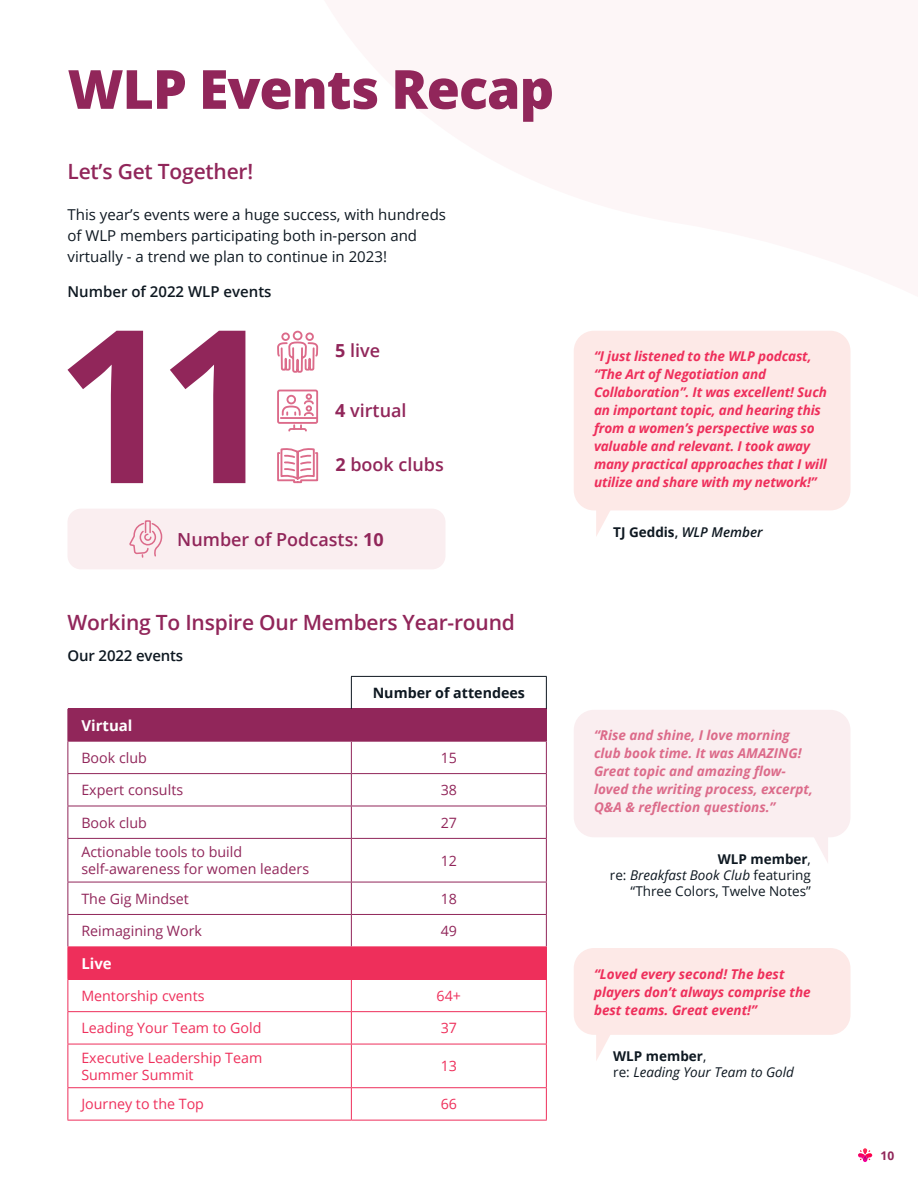
<style>
.page{position:relative;width:918px;height:1188px;background:#fff}
.page>*{position:absolute;margin:0;border:0;box-sizing:border-box;transform-origin:0 0}
.t1{font:800 54px "Open Sans";letter-spacing:-.02em;color:#91265a}
.Subhead{font:600 21px "Open Sans";letter-spacing:-.01em;color:#91265a}
.t2{font:600 18px "Open Sans";color:#91265a}
.Body{font:15px/21px "Open Sans";color:#0e1821}
.Body-2{font:600 15px "Open Sans";color:#0e1821}
.Subhead-2{font:600 15px "Open Sans";letter-spacing:-.01em;color:#0e1821}
.t3{font:700 15px "Open Sans";color:#fff}
.t4{font:14.25px/17.1px "Open Sans";color:#91265a}
.t5{font:14.25px/17.1px "Open Sans";color:#ee2f5b}
.t6{font:700 14.25px "Open Sans";color:#0e1821}
.Body-3{font:italic 700 13.5px/18px "Open Sans";letter-spacing:-.01em;color:#ee2f5b}
.Body-4{font:italic 700 13.5px/18px "Open Sans";color:#dc6b8a}
.Body-5{font:13.5px/16.2px "Open Sans";color:#0e1821;text-align:right}
.Body-6{font:italic 13.5px/16.2px "Open Sans";color:#0e1821}
.Body-7{font:italic 600 13.5px "Open Sans";color:#0e1821}
.t7{font:700 12px "Open Sans";color:#91265a}
.s1{font-weight:700}
.s2{font-weight:700;font-style:normal}
.s3{font-style:normal}
.s4{font-style:italic}
</style>
<div class="page">
<svg style="left:858px;top:1148px;width:14px;height:14px"></svg>
<div style="left:68px;top:709px;width:478px;height:32px;background:#91265a"></div>
<div style="left:68px;top:947px;width:478px;height:32px;background:#ee2f5b"></div>
<hr style="left:546px;top:709px;width:1px;height:32px;background:#91265a">
<hr style="left:68px;top:741px;width:283px;height:1px;background:#91265a">
<hr style="left:68px;top:742px;width:1px;height:31px;background:#91265a">
<hr style="left:351px;top:741px;width:196px;height:1px;background:#91265a">
<hr style="left:351px;top:742px;width:1px;height:31px;background:#91265a">
<hr style="left:546px;top:742px;width:1px;height:31px;background:#91265a">
<hr style="left:68px;top:773px;width:283px;height:1px;background:#91265a">
<hr style="left:68px;top:774px;width:1px;height:32px;background:#91265a">
<hr style="left:351px;top:773px;width:196px;height:1px;background:#91265a">
<hr style="left:351px;top:774px;width:1px;height:32px;background:#91265a">
<hr style="left:546px;top:774px;width:1px;height:32px;background:#91265a">
<hr style="left:68px;top:806px;width:283px;height:1px;background:#91265a">
<hr style="left:68px;top:806px;width:1px;height:32px;background:#91265a">
<hr style="left:351px;top:806px;width:196px;height:1px;background:#91265a">
<hr style="left:351px;top:806px;width:1px;height:32px;background:#91265a">
<hr style="left:546px;top:806px;width:1px;height:32px;background:#91265a">
<hr style="left:68px;top:838px;width:283px;height:1px;background:#91265a">
<hr style="left:68px;top:839px;width:1px;height:43px;background:#91265a">
<hr style="left:351px;top:838px;width:196px;height:1px;background:#91265a">
<hr style="left:351px;top:839px;width:1px;height:43px;background:#91265a">
<hr style="left:546px;top:839px;width:1px;height:43px;background:#91265a">
<hr style="left:68px;top:882px;width:283px;height:1px;background:#91265a">
<hr style="left:68px;top:882px;width:1px;height:32px;background:#91265a">
<hr style="left:351px;top:882px;width:196px;height:1px;background:#91265a">
<hr style="left:351px;top:882px;width:1px;height:32px;background:#91265a">
<hr style="left:546px;top:882px;width:1px;height:32px;background:#91265a">
<hr style="left:68px;top:914px;width:283px;height:1px;background:#91265a">
<hr style="left:68px;top:915px;width:1px;height:31px;background:#91265a">
<hr style="left:351px;top:914px;width:196px;height:1px;background:#91265a">
<hr style="left:351px;top:915px;width:1px;height:31px;background:#91265a">
<hr style="left:546px;top:915px;width:1px;height:31px;background:#91265a">
<hr style="left:351px;top:676px;width:196px;height:1px;background:#0e1720">
<hr style="left:351px;top:677px;width:1px;height:32px;background:#0e1720">
<hr style="left:546px;top:677px;width:1px;height:32px;background:#0e1720">
<hr style="left:68px;top:946px;width:283px;height:1px;background:#ee2f5b">
<hr style="left:351px;top:946px;width:196px;height:1px;background:#ee2f5b">
<hr style="left:546px;top:947px;width:1px;height:32px;background:#ee2f5b">
<hr style="left:68px;top:979px;width:283px;height:1px;background:#ee2f5b">
<hr style="left:68px;top:980px;width:1px;height:31px;background:#ee2f5b">
<hr style="left:351px;top:979px;width:196px;height:1px;background:#ee2f5b">
<hr style="left:351px;top:980px;width:1px;height:31px;background:#ee2f5b">
<hr style="left:546px;top:980px;width:1px;height:31px;background:#ee2f5b">
<hr style="left:68px;top:1011px;width:283px;height:1px;background:#ee2f5b">
<hr style="left:68px;top:1012px;width:1px;height:32px;background:#ee2f5b">
<hr style="left:351px;top:1011px;width:196px;height:1px;background:#ee2f5b">
<hr style="left:351px;top:1012px;width:1px;height:32px;background:#ee2f5b">
<hr style="left:546px;top:1012px;width:1px;height:32px;background:#ee2f5b">
<hr style="left:68px;top:1044px;width:283px;height:1px;background:#ee2f5b">
<hr style="left:68px;top:1044px;width:1px;height:43px;background:#ee2f5b">
<hr style="left:351px;top:1044px;width:196px;height:1px;background:#ee2f5b">
<hr style="left:351px;top:1044px;width:1px;height:43px;background:#ee2f5b">
<hr style="left:546px;top:1044px;width:1px;height:43px;background:#ee2f5b">
<hr style="left:68px;top:1087px;width:283px;height:1px;background:#ee2f5b">
<hr style="left:68px;top:1088px;width:1px;height:32px;background:#ee2f5b">
<hr style="left:351px;top:1087px;width:196px;height:1px;background:#ee2f5b">
<hr style="left:351px;top:1088px;width:1px;height:32px;background:#ee2f5b">
<hr style="left:546px;top:1088px;width:1px;height:32px;background:#ee2f5b">
<hr style="left:68px;top:1120px;width:283px;height:1px;background:#ee2f5b">
<hr style="left:351px;top:1120px;width:196px;height:1px;background:#ee2f5b">
<div style="left:574px;top:710px;width:276px;height:127px;background:#faeef0;border-radius:20px"></div>
<svg style="left:814px;top:837px;width:14px;height:26px"></svg>
<div style="left:574px;top:948px;width:276px;height:87px;background:#fde9e7;border-radius:20px"></div>
<svg style="left:596px;top:1035px;width:14px;height:26px"></svg>
<div style="left:574px;top:331px;width:276px;height:179px;background:#fde9e7;border-radius:20px"></div>
<svg style="left:596px;top:510px;width:17px;height:26px"></svg>
<svg style="left:277px;top:330px;width:42px;height:154px"></svg>
<svg style="left:68px;top:331px;width:177px;height:152px"></svg>
<div style="left:68px;top:509px;width:378px;height:60px;background:#faeef0;border-radius:14px"></div>
<svg style="left:129px;top:520px;width:34px;height:38px"></svg>
<p class="t1" style="left:68px;top:48px;width:488px">WLP Events Recap</p>
<p class="Subhead" style="left:68px;top:157px;width:187px">Let’s Get Together!</p>
<p class="Body" style="left:68px;top:204px;width:380px">This year’s events were a huge success, with hundreds of WLP members participating both in-person and virtually - a trend we plan to continue in 2023!</p>
<p class="Body-2" style="left:68px;top:281px;width:206px">Number of 2022 WLP events</p>
<p class="t2" style="left:335px;top:338px;width:46px"><span class="s1">5</span> live</p>
<p class="t2" style="left:335px;top:399px;width:73px"><span class="s1">4</span> virtual</p>
<p class="t2" style="left:335px;top:452px;width:110px"><span class="s1">2</span> book clubs</p>
<p class="t2" style="left:177px;top:527px;width:208px">Number of Podcasts: <span class="s1">10</span></p>
<p class="Subhead" style="left:68px;top:607px;width:449px">Working To Inspire Our Members Year-round</p>
<p class="Subhead-2" style="left:68px;top:645px;width:117px">Our 2022 events</p>
<p class="t6" style="left:373px;top:683px;width:154px">Number of attendees</p>
<p class="t3" style="left:81px;top:715px;width:53px">Virtual</p>
<p class="t4" style="left:81px;top:749px;width:67px">Book club</p>
<p class="t4" style="left:441px;top:749px;width:18px">15</p>
<p class="t4" style="left:81px;top:781px;width:103px">Expert consults</p>
<p class="t4" style="left:441px;top:781px;width:18px">38</p>
<p class="t4" style="left:81px;top:814px;width:67px">Book club</p>
<p class="t4" style="left:441px;top:814px;width:18px">27</p>
<p class="t4" style="left:81px;top:843px;width:229px">Actionable tools to build self-awareness for women leaders</p>
<p class="t4" style="left:441px;top:852px;width:18px">12</p>
<p class="t4" style="left:81px;top:890px;width:109px">The Gig Mindset</p>
<p class="t4" style="left:441px;top:890px;width:18px">18</p>
<p class="t4" style="left:81px;top:922px;width:122px">Reimagining Work</p>
<p class="t4" style="left:441px;top:922px;width:18px">49</p>
<p class="t3" style="left:81px;top:953px;width:32px">Live</p>
<p class="t5" style="left:81px;top:987px;width:125px">Mentorship cvents</p>
<p class="t5" style="left:437px;top:987px;width:26px">64+</p>
<p class="t5" style="left:81px;top:1019px;width:182px">Leading Your Team to Gold</p>
<p class="t5" style="left:441px;top:1019px;width:18px">37</p>
<p class="t5" style="left:81px;top:1049px;width:182px">Executive Leadership Team<br>Summer Summit</p>
<p class="t5" style="left:441px;top:1057px;width:18px">13</p>
<p class="t5" style="left:81px;top:1095px;width:124px">Journey to the Top</p>
<p class="t5" style="left:441px;top:1095px;width:18px">66</p>
<p class="Body-3" style="left:594px;top:347px;width:234px">“I just listened to the WLP podcast, “The Art of Negotiation and Collaboration”. It was excellent! Such an important topic, and hearing this from a women’s perspective was so valuable and relevant. I took away many practical approaches that I will utilize and share with my network!”</p>
<p class="Body-7" style="left:613px;top:523px;width:151px"><span class="s2">TJ Geddis</span><span class="s3">,</span> WLP Member</p>
<p class="Body-4" style="left:594px;top:726px;width:220px">“Rise and shine, I love morning club book time. It was AMAZING!<br>Great topic and amazing flow&shy;loved the writing process, excerpt,<br>Q&amp;A &amp; reflection questions.”</p>
<p class="Body-5" style="left:610px;top:850px;width:203px"><span class="s1">WLP member</span>,<br>re: <span class="s4">Breakfast Book Club</span> featuring “Three Colors, Twelve Notes”</p>
<p class="Body-3" style="left:594px;top:964px;width:218px">“Loved every second! The best players don’t always comprise the best teams. Great event!”</p>
<p class="Body-6" style="left:613px;top:1048px;width:182px"><span class="s2">WLP member</span><span class="s3">,<br>re:</span> Leading Your Team to Gold</p>
<p class="t7" style="left:880px;top:1147px;width:15px">10</p>
</div>
